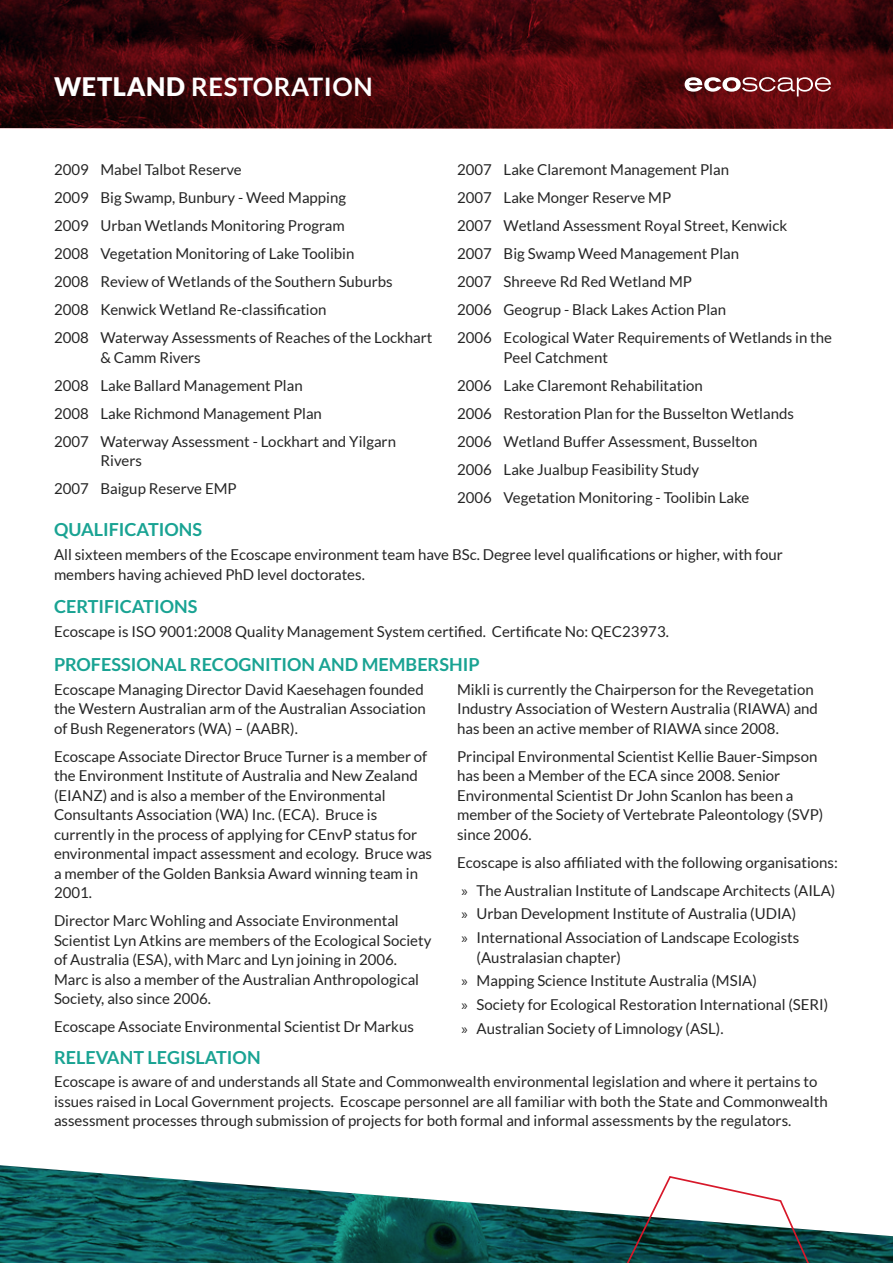
<style>
.page{position:relative;width:893px;height:1263px;background:#fff}
.page>*{position:absolute;margin:0;border:0;box-sizing:border-box;transform-origin:0 0}
.t1{font:700 25.5px "Lato";letter-spacing:.025em;color:#fff}
.t2{font:700 18px "Lato";color:#19a393}
.t3{font:15px/28px "Lato";color:#252525}
.s1{font-weight:900}
.s2{font-family:"Myriad Pro"}
</style>
<div class="page">
<svg style="left:0;top:1236px;width:893px;height:27px;background:#0b5352"></svg>
<svg style="left:0;top:1165px;width:890px;height:71px"></svg>
<svg style="left:600px;top:1175px;width:240px;height:88px"></svg>
<svg style="left:0;top:0;width:893px;height:129px;background:#48080c"></svg>
<svg style="left:685px;top:77px;width:146px;height:19px"></svg>
<h1 class="t1" style="left:54px;top:73px;width:320px"><span class="s1">WETLAND</span> RESTORATION</h1>
<p class="t3" style="left:54px;top:155px;width:380px">2009 Mabel Talbot Reserve<br>2009 Big Swamp, Bunbury - Weed Mapping<br>2009 Urban Wetlands Monitoring Program<br>2008 Vegetation Monitoring of Lake Toolibin<br>2008 Review of Wetlands of the Southern Suburbs<br>2008 Kenwick Wetland Re-classification<br>2008 Waterway Assessments of Reaches of the Lockhart</p>
<p class="t3" style="left:54px;top:343px;width:343px;text-indent:46px">&amp; Camm Rivers<br>2008 Lake Ballard Management Plan<br>2008 Lake Richmond Management Plan<br>2007 Waterway Assessment - Lockhart and Yilgarn</p>
<p class="t3" style="left:54px;top:447px;width:184px;text-indent:46px">Rivers<br>2007 Baigup Reserve EMP</p>
<p class="t3" style="left:457px;top:155px;width:376px">2007 Lake Claremont Management Plan<br>2007 Lake Monger Reserve MP<br>2007 Wetland Assessment Royal Street, Kenwick<br>2007 Big Swamp Weed Management Plan<br>2007 Shreeve Rd Red Wetland MP<br>2006 Geogrup - Black Lakes Action Plan<br>2006 Ecological Water Requirements of Wetlands in the</p>
<p class="t3" style="left:457px;top:343px;width:338px;text-indent:46px">Peel Catchment<br>2006 Lake Claremont Rehabilitation<br>2006 Restoration Plan for the Busselton Wetlands 2006 Wetland Buffer Assessment, Busselton 2006 Lake Jualbup Feasibility Study<br>2006 Vegetation Monitoring - Toolibin Lake</p>
<p class="t2" style="left:54px;top:519px;width:150px">QUALIFICATIONS</p>
<p class="t3" style="left:54px;top:545px;width:730px;line-height:19.5px">All sixteen members of the Ecoscape environment team have BSc. Degree level qualifications or higher, with four members having achieved PhD level doctorates.</p>
<p class="t2" style="left:54px;top:596px;width:145px">CERTIFICATIONS</p>
<p class="t3" style="left:54px;top:618px;width:616px">Ecoscape is ISO 9001:2008 Quality Management System certified. Certificate No: QEC23973.</p>
<p class="t2" style="left:54px;top:654px;width:427px">PROFESSIONAL RECOGNITION AND MEMBERSHIP</p>
<p class="t3" style="left:54px;top:679px;width:373px;line-height:19.5px">Ecoscape Managing Director David Kaesehagen founded the Western Australian arm of the Australian Association of Bush Regenerators (WA) – (AABR).</p>
<p class="t3" style="left:54px;top:746px;width:380px;line-height:19.5px">Ecoscape Associate Director Bruce Turner is a member of the Environment Institute of Australia and New Zealand (EIANZ) and is also a member of the Environmental Consultants Association (WA) Inc. (ECA). Bruce is currently in the process of applying for CEnvP status for environmental impact assessment and ecology. Bruce was a member of the Golden Banksia Award winning team in 2001.</p>
<p class="t3" style="left:54px;top:911px;width:379px;line-height:19.5px">Director Marc Wohling and Associate Environmental Scientist Lyn Atkins are members of the Ecological Society of Australia (ESA), with Marc and Lyn joining in 2006.<br>Marc is also a member of the Australian Anthropological Society, also since 2006.</p>
<p class="t3" style="left:54px;top:1013px;width:361px">Ecoscape Associate Environmental Scientist Dr Markus</p>
<p class="t3" style="left:457px;top:679px;width:362px;line-height:19.5px">Mikli is currently the Chairperson for the Revegetation<br>Industry Association of Western Australia (RIAWA) and has been an active member of RIAWA since 2008.</p>
<p class="t3" style="left:457px;top:746px;width:368px;line-height:19.5px">Principal Environmental Scientist Kellie Bauer-Simpson has been a Member of the ECA since 2008. Senior Environmental Scientist Dr John Scanlon has been a member of the Society of Vertebrate Paleontology (SVP) since 2006.</p>
<p class="t3" style="left:457px;top:848px;width:382px;text-align:center">Ecoscape is also affiliated with the following organisations: <span class="s2">»</span> The Australian Institute of Landscape Architects (AILA)</p>
<p class="t3" style="left:462px;top:902px;width:339px;line-height:23.7px"><span class="s2">»</span> Urban Development Institute of Australia (UDIA) <span class="s2">»</span> International Association of Landscape Ecologists</p>
<p class="t3" style="left:462px;top:945px;width:368px;line-height:23.7px;text-indent:15px">(Australasian chapter)<br><span class="s2">»</span> Mapping Science Institute Australia (MSIA)<br><span class="s2">»</span> Society for Ecological Restoration International (SERI) <span class="s2">»</span> Australian Society of Limnology (ASL).</p>
<p class="t2" style="left:54px;top:1047px;width:208px">RELEVANT LEGISLATION</p>
<p class="t3" style="left:54px;top:1072px;width:775px;line-height:19.5px">Ecoscape is aware of and understands all State and Commonwealth environmental legislation and where it pertains to issues raised in Local Government projects. Ecoscape personnel are all familiar with both the State and Commonwealth assessment processes through submission of projects for both formal and informal assessments by the regulators.</p>
</div>
